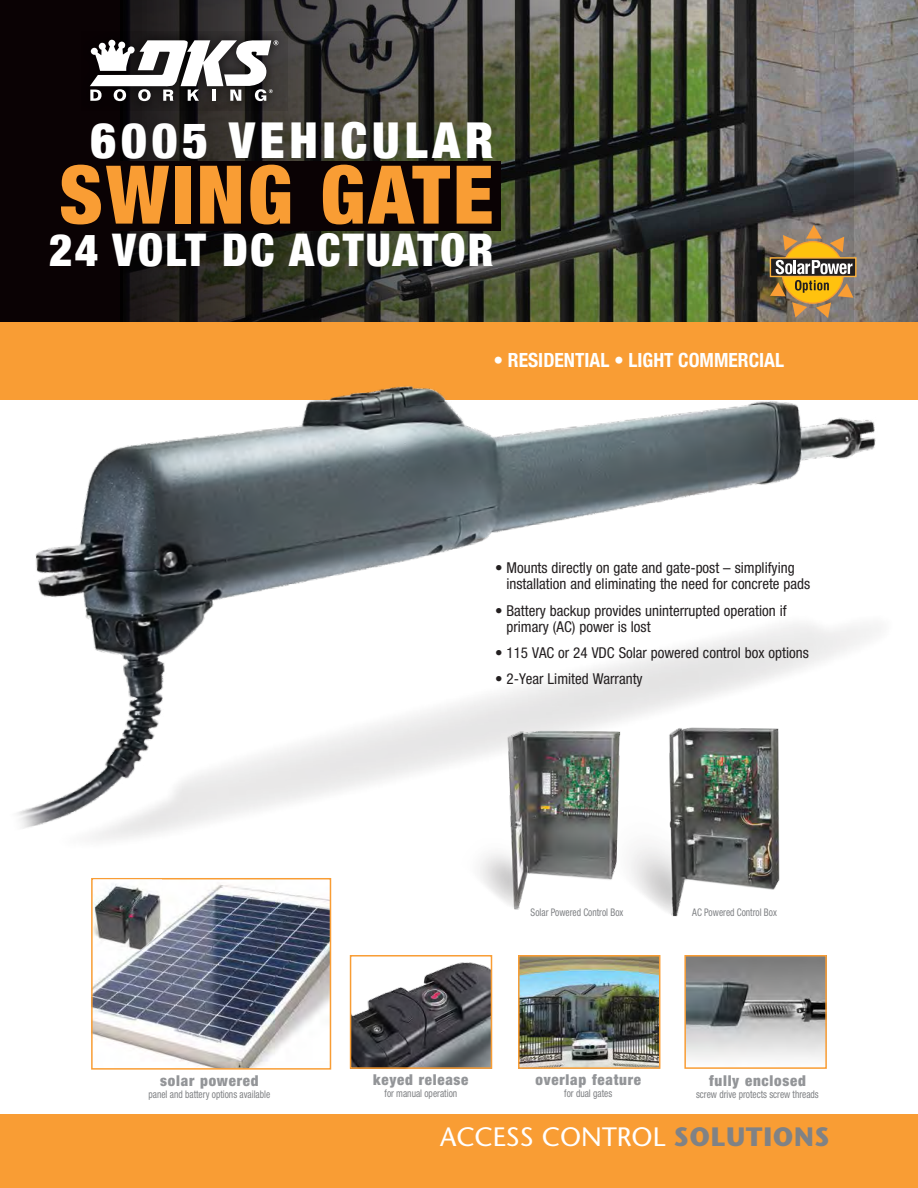
<style>
.page{position:relative;width:918px;height:1188px;background:#fff}
.page>*{position:absolute;margin:0;border:0;box-sizing:border-box;transform-origin:0 0}
.t1{font:900 condensed 81px "Helvetica Neue";letter-spacing:.04em;color:#f99d34}
.t2{font:900 condensed 49.5px "Helvetica Neue";letter-spacing:.1em;color:#fff}
.t3{font:900 condensed 45px "Helvetica Neue";letter-spacing:.05em;color:#fff}
.t4{font:26.55px "Stone Sans";color:#fff}
.t5{font:700 condensed 19.5px "Helvetica Neue";color:#fff}
.t6{font:condensed 15px/16.5px "Helvetica Neue";color:#231f20}
.t7{font:900 condensed 15px "Helvetica Neue";letter-spacing:.05em;color:#939598}
.t8{font:condensed 10.5px "Helvetica Neue";color:#808285;scale:.9 1}
.s1{font-weight:700;color:#808285}
</style>
<div class="page">
<div style="left:0;top:0;width:918px;height:364px;background:#0a0204"></div>
<img style="left:854px;top:0;width:64px;height:322px">
<img style="left:123px;top:0;width:731px;height:322px">
<div style="left:0;top:1114px;width:918px;height:74px;background:#f99d34"></div>
<div style="left:0;top:161px;width:500px;height:69px;background:#0a0204"></div>
<img style="left:687px;top:958px;width:137px;height:102px">
<div style="left:684px;top:955px;width:143px;height:114px;border:2px solid #f99d34"></div>
<img style="left:353px;top:962px;width:136px;height:104px">
<div style="left:350px;top:955px;width:142px;height:114px;border:2px solid #f99d34"></div>
<img style="left:94px;top:884px;width:234px;height:183px">
<div style="left:91px;top:878px;width:240px;height:192px;border:2px solid #f99d34"></div>
<img style="left:93px;top:880px;width:70px;height:70px">
<div style="left:770px;top:258px;width:86px;height:18px;background:#221f20"></div>
<div style="left:770px;top:257px;width:87px;height:20px;border:1px solid #faaf3b"></div>
<svg style="left:770px;top:225px;width:83px;height:93px;background:#a58852"></svg>
<img style="left:0;top:323px;width:918px;height:553px">
<img style="left:621px;top:721px;width:158px;height:196px">
<img style="left:446px;top:721px;width:175px;height:189px">
<img style="left:521px;top:958px;width:136px;height:108px">
<div style="left:518px;top:955px;width:142px;height:114px;border:2px solid #f99d34"></div>
<svg style="left:110px;top:31px;width:177px;height:80px"></svg>
<svg style="left:90px;top:40px;width:188px;height:61px"></svg>
<p class="t2" style="left:90px;top:99px;width:404px">6005 VEHICULAR</p>
<p class="t1" style="left:59px;top:128px;width:436px">SWING GATE</p>
<p class="t3" style="left:49px;top:213px;width:446px">24 VOLT DC ACTUATOR</p>
<p class="t5" style="left:494px;top:344px;width:292px">• RESIDENTIAL • LIGHT COMMERCIAL</p>
<p class="t6" style="left:507px;top:559px;width:305px;text-indent:-11px">• Mounts directly on gate and gate-post – simplifying installation and eliminating the need for concrete pads</p>
<p class="t6" style="left:507px;top:602px;width:282px;text-indent:-11px">• Battery backup provides uninterrupted operation if primary (AC) power is lost</p>
<p class="t6" style="left:495px;top:645px;width:315px">• 115 VAC or 24 VDC Solar powered control box options</p>
<p class="t6" style="left:495px;top:671px;width:149px">• 2-Year Limited Warranty</p>
<p class="t7" style="left:160px;top:1072px;width:100px">solar powered</p>
<p class="t8" style="left:148px;top:1089px;width:137px">panel and battery options available</p>
<p class="t8" style="left:531px;top:906px;width:105px">Solar Powered Control Box</p>
<p class="t8" style="left:692px;top:906px;width:95px">AC Powered Control Box</p>
<p class="t7" style="left:536px;top:1070px;width:107px">overlap feature</p>
<p class="t8" style="left:564px;top:1087px;width:55px">for dual gates</p>
<p class="t4" style="left:440px;top:1120px;width:391px">ACCESS CONTROL <span class="s1">SOLUTIONS</span></p>
<p class="t7" style="left:373px;top:1070px;width:97px">keyed release</p>
<p class="t8" style="left:385px;top:1087px;width:82px">for manual operation</p>
<p class="t7" style="left:709px;top:1072px;width:98px">fully enclosed</p>
<p class="t8" style="left:696px;top:1088px;width:138px">screw drive protects screw threads</p>
</div>
